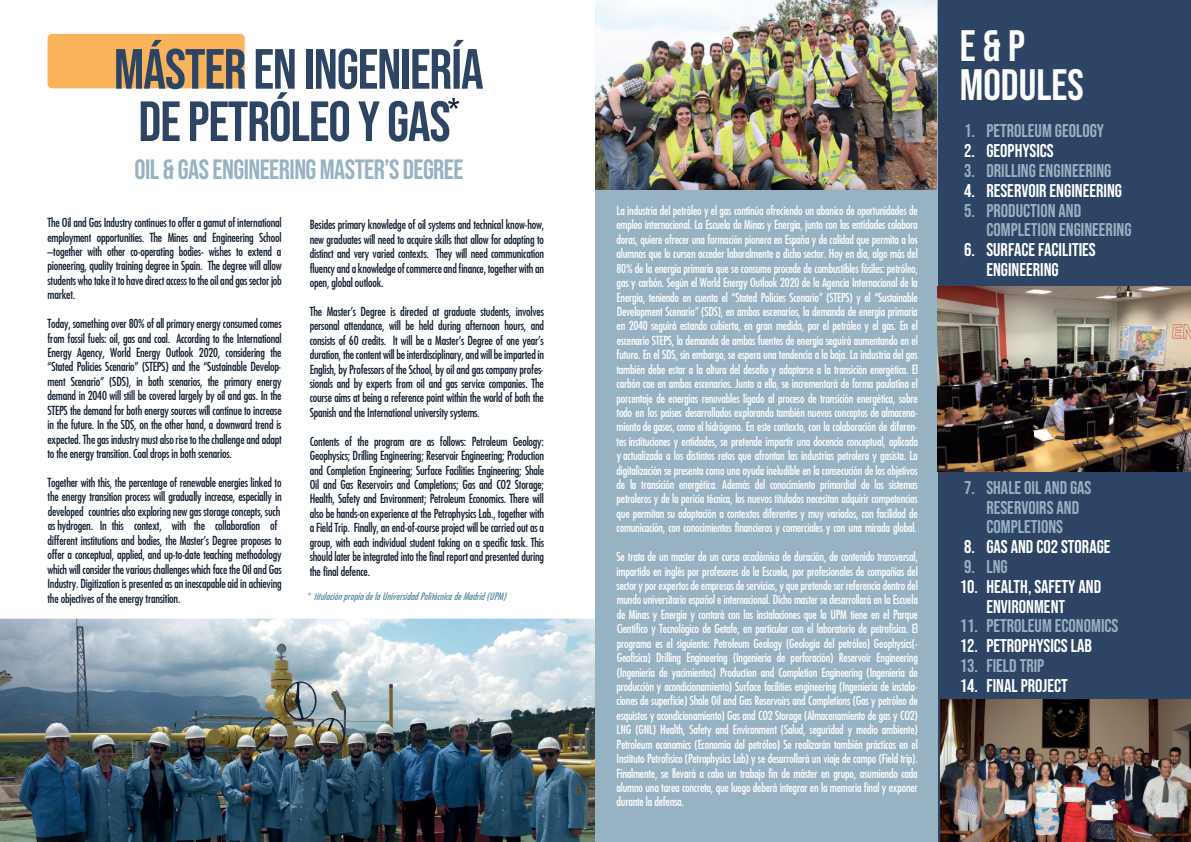
<style>
.page{position:relative;width:1191px;height:842px;background:#fff}
.page>*{position:absolute;margin:0;border:0;box-sizing:border-box;transform-origin:0 0}
.t1{font:56.6px/52.3px "Bebas Neue";letter-spacing:-.02em;color:#2d4464;text-align:center}
.t2{font:43.8px/39.2px "Bebas Neue";color:#fff}
.t3{font:27.8px "Bebas Neue";letter-spacing:-.02em;color:#97b2c2}
.t4{font:18.4px/19.8px "Bebas Neue";color:#97b2c2}
.t5{font:18.4px/19.8px "Bebas Neue";color:#fff}
.t6{font:12px/14.4px "Futura Condensed";letter-spacing:-.02em;color:#fff;text-align:justify}
.t7{font:12px/14.4px "Futura Condensed";letter-spacing:-.02em;color:#101d30;text-align:justify}
.t8{font:italic 9.9px "Futura Condensed";color:#588ba4}
.s1{font-style:normal}
</style>
<div class="page">
<img style="left:0;top:618px;width:595px;height:224px">
<div style="left:48px;top:34px;width:197px;height:54px;background:#f8b35b;border-radius:4px"></div>
<div style="left:595px;top:0;width:414px;height:842px;background:#97b2c2"></div>
<div style="left:937px;top:0;width:254px;height:842px;background:#2d4464"></div>
<img style="left:595px;top:0;width:342px;height:189px">
<img style="left:937px;top:287px;width:253px;height:184px">
<img style="left:940px;top:700px;width:251px;height:142px">
<h1 class="t1" style="left:114px;top:42px;width:371px">MÁSTER EN INGENIERÍA<br>DE PETRÓLEO YGAS<sup>*</sup></h1>
<h3 class="t3" style="left:134px;top:153px;width:330px">OIL &amp; GAS ENGINEERINGMASTER’S DEGREE</h3>
<p class="t7" style="left:47px;top:215px;width:236px">The Oil and Gas Industry continues to offer a gamut of international employment opportunities. The Mines and Engineering School –together with other co-operating bodies- wishes to extend a pioneering, quality training degree in Spain. The degree will allow students whotake it to havedirectaccess to theoiland gas sector job market.</p>
<p class="t7" style="left:47px;top:316px;width:236px">Today, something over 80% of all primary energy consumed comes from fossil fuels: oil, gas and coal. According to the International Energy Agency, World Energy Outlook 2020, considering the “Stated Policies Scenario” (STEPS) and the “Sustainable Develop&shy;ment Scenario” (SDS), in both scenarios, the primary energy demand in 2040 will still be covered largely by oil and gas. In the STEPS the demand for both energy sources will continue to increase in the future. In the SDS, on the other hand, a downward trend is expected. The gas industry must also rise to the challenge and adapt to the energy transition. Coal drops in both scenarios.</p>
<p class="t7" style="left:47px;top:475px;width:236px;text-align:left">Together with this, the percentage of renewable energies linked to the energy transition process will gradually increase, especially in developed countries also exploring new gas storage concepts, such as hydrogen. In this context, with the collaboration of different institutions and bodies, the Master’s Degree proposes to offer a conceptual, applied, and up-to-date teaching methodology which will consider the various challenges which face the Oil and Gas Industry. Digitization is presented as an inescapable aid in achieving the objectives of the energy transition.</p>
<p class="t7" style="left:310px;top:217px;width:236px">Besides primary knowledge of oil systems and technical know-how, new graduates will need to acquire skills that allow for adapting to distinct and very varied contexts. They will need communication fluencyandaknowledgeofcommerceandfinance, together withan open, global outlook.</p>
<p class="t7" style="left:310px;top:304px;width:236px">The Master’s Degree is directed at graduate students, involves personal attendance, will be held during afternoon hours, and consists of 60 credits. It will be a Master’s Degree of one year’s duration, thecontent willbeinterdisciplinary,and will beimpartedin English, by Professors of the School, by oil and gas company profes&shy;sionals and by experts from oil and gas service companies. The course aims at being a reference point within the world of both the Spanish and the International university systems.</p>
<p class="t7" style="left:310px;top:434px;width:236px">Contents of the program are as follows: Petroleum Geology:<br>Geophysics; Drilling Engineering; Reservoir Engineering; Production and Completion Engineering; Surface Facilities Engineering; Shale Oil and Gas Reservoirs and Completions; Gas and CO2 Storage; Health, Safety and Environment; Petroleum Economics. There will also be hands-on experience at the Petrophysics Lab., together with a Field Trip. Finally, an end-of-course project will be carried out as a group, with each individual student taking on a specific task. This should later be integrated into the final report and presented during the final defence.</p>
<p class="t8" style="left:308px;top:590px;width:203px"><span class="s1">*</span> titulaciónpropiadelaUniversidadPolitécnicadeMadrid(UPM)</p>
<p class="t6" style="left:616px;top:203px;width:303px">La industria del petróleo y el gas continúa ofreciendo un abanico de oportunidades de empleo internacional. La Escuela de Minas y Energía, junto con las entidades colabora doras, quiere ofrecer una formación pionera en España y de calidad que permita a los alumnos que lo cursen acceder laboralmente a dicho sector. Hoy en día, algo más del 80% de la energía primaria que se consume procede de combustibles fósiles: petróleo, gas y carbón. Según el World Energy Outlook 2020 de la Agencia Internacional de la Energía, teniendo en cuenta el “Stated Policies Scenario” (STEPS) y el “Sustainable Development Scenario” (SDS), en ambos escenarios, la demanda de energía primaria en 2040 seguirá estando cubierta, en gran medida, por el petróleo y el gas. En el escenario STEPS, la demanda de ambas fuentes de energía seguirá aumentando en el futuro. En el SDS, sin embargo, se espera una tendencia a la baja. La industria del gas también debe estar a la altura del desafío y adaptarse a la transición energética. El carbón cae en ambos escenarios. Junto a ello, se incrementará de forma paulatina el porcentaje de energías renovables ligado al proceso de transición energética, sobre todo en los países desarrollados explorando también nuevos conceptos de almacena&shy;miento de gases, como el hidrógeno. En este contexto, con la colaboración de diferen&shy;tes instituciones y entidades, se pretende impartir una docencia conceptual, aplicada y actualizada a los distintos retos que afrontan las industrias petrolera y gasista. La digitalización se presenta como una ayuda ineludible en la consecución de los objetivos de la transición energética. Además del conocimiento primordial de los sistemas petroleros y de la pericia técnica, los nuevos titulados necesitan adquirir competencias que permitan su adaptación a contextos diferentes y muy variados, con facilidad de comunicación, con conocimientos financieros y comerciales y con una mirada global.</p>
<p class="t6" style="left:616px;top:549px;width:303px">Se trata de un master de un curso académico de duración, de contenido transversal, impartido en inglés por profesores de la Escuela, por profesionales de compañías del sector y por expertos de empresas de servicios, y que pretende ser referencia dentro del mundo universitario español e internacional. Dicho master se desarrollará en la Escuela de Minas y Energía y contará con las instalaciones que la UPM tiene en el Parque Científico y Tecnológico de Getafe, en particular con el laboratorio de petrofísica. El programa es el siguiente: Petroleum Geology (Geología del petróleo) Geophysics(- Geofísica) Drilling Engineering (Ingeniería de perforación) Reservoir Engineering (Ingeniería de yacimientos) Production and Completion Engineering (Ingeniería de producción y acondicionamiento) Surface facilities engineering (Ingeniería de instala&shy;ciones de superficie) Shale Oil and Gas Reservoirs and Completions (Gas y petróleo de esquistos y acondicionamiento) Gas and CO2 Storage (Almacenamiento de gas y CO2)<br>LNG (GNL) Health, Safety and Environment (Salud, seguridad y medio ambiente)<br>Petroleum economics (Economía del petróleo) Se realizarán también prácticas en el Instituto Petrofísico (Petrophysics Lab) y se desarrollará un viaje de campo (Field trip).<br>Finalmente, se llevará a cabo un trabajo fin de máster en grupo, asumiendo cada alumno una tarea concreta, que luego deberá integrar en la memoria final y exponer durante la defensa.</p>
<p class="t6" style="left:914px;top:232px;width:4px">-</p>
<p class="t6" style="left:914px;top:693px;width:4px">-</p>
<h2 class="t2" style="left:960px;top:26px;width:125px">E &amp; P<br>MODULES</h2>
<h3 class="t4" style="left:964px;top:121px;width:141px">1. PETROLEUM GEOLOGY</h3>
<h3 class="t5" style="left:964px;top:141px;width:91px">2. GEOPHYSICS</h3>
<h3 class="t4" style="left:964px;top:161px;width:149px">3. DRILLING ENGINEERING</h3>
<h3 class="t5" style="left:964px;top:180px;width:159px">4. RESERVOIR ENGINEERING</h3>
<h3 class="t4" style="left:986px;top:200px;width:147px;text-indent:-22px">5. PRODUCTION AND<br>COMPLETION ENGINEERING</h3>
<h3 class="t5" style="left:986px;top:240px;width:111px;text-indent:-22px">6. SURFACE FACILITIES<br>ENGINEERING</h3>
<h3 class="t4" style="left:964px;top:477px;width:129px;text-align:center">7. SHALE OIL AND GAS<br>RESERVOIRS AND<br>COMPLETIONS</h3>
<h3 class="t5" style="left:964px;top:537px;width:148px">8. GAS AND CO2 STORAGE</h3>
<h3 class="t4" style="left:964px;top:556px;width:45px">9. LNG</h3>
<h3 class="t5" style="left:960px;top:576px;width:143px;text-align:center">10. HEALTH, SAFETY AND<br>ENVIRONMENT</h3>
<h3 class="t4" style="left:960px;top:616px;width:160px">11. PETROLEUM ECONOMICS</h3>
<h3 class="t5" style="left:960px;top:636px;width:133px">12. PETROPHYSICS LAB</h3>
<h3 class="t4" style="left:960px;top:655px;width:86px">13. FIELD TRIP</h3>
<h3 class="t5" style="left:960px;top:675px;width:109px">14. FINAL PROJECT</h3>
</div>
